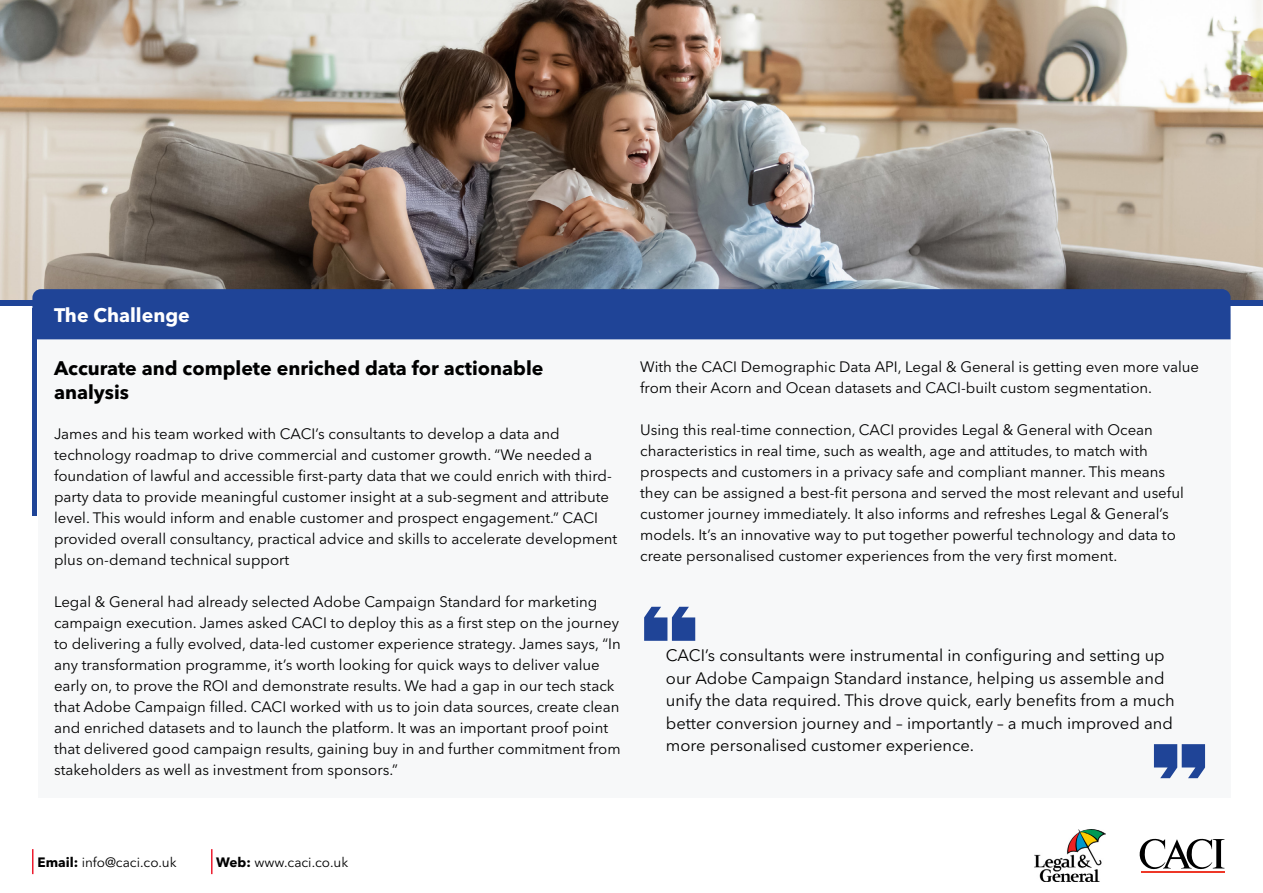
<style>
.page{position:relative;width:1263px;height:893px;background:#fff}
.page>*{position:absolute;margin:0;border:0;box-sizing:border-box;transform-origin:0 0}
.t1{font:700 19.5px/23.4px "Avenir Next LT Pro";color:#000}
.t2{font:700 19.5px "Avenir Next LT Pro";color:#fff}
.t3{font:16.5px/22.5px "Avenir Next LT Pro";color:#000}
.t4{font:15px/21px "Avenir Next LT Pro";color:#000}
.t5{font:13.5px "Avenir Next LT Pro";color:#000}
.s1{font-weight:700}
</style>
<div class="page">
<img style="left:0;top:0;width:1263px;height:300px">
<svg style="left:1139px;top:838px;width:85px;height:32px"></svg>
<hr style="left:1141px;top:871px;width:84px;height:2px;background:#ee3828">
<div style="left:38px;top:314px;width:1192px;height:484px;background:#f7f8f9"></div>
<div style="left:32px;top:289px;width:1198px;height:50px;background:#1f4497"></div>
<div style="left:32px;top:308px;width:5px;height:208px;background:#1f4497"></div>
<div style="left:0;top:300px;width:1263px;height:6px;background:#1f4497"></div>
<img style="left:1034px;top:829px;width:72px;height:53px">
<hr style="left:32px;top:849px;width:2px;height:25px;background:#ed1c2f">
<hr style="left:211px;top:849px;width:2px;height:25px;background:#ed1c2f">
<svg style="left:1154px;top:744px;width:51px;height:34px"></svg>
<svg style="left:644px;top:607px;width:51px;height:34px"></svg>
<h1 class="t2" style="left:54px;top:303px;width:137px">The Challenge</h1>
<h1 class="t1" style="left:54px;top:356px;width:491px">Accurate and complete enriched data for actionable analysis</h1>
<p class="t4" style="left:54px;top:424px;width:565px">James and his team worked with CACI’s consultants to develop a data and technology roadmap to drive commercial and customer growth. “We needed a foundation of lawful and accessible first-party data that we could enrich with third&shy;party data to provide meaningful customer insight at a sub-segment and attribute level. This would inform and enable customer and prospect engagement.” CACI provided overall consultancy, practical advice and skills to accelerate development plus on-demand technical support</p>
<p class="t4" style="left:54px;top:592px;width:568px">Legal &amp; General had already selected Adobe Campaign Standard for marketing campaign execution. James asked CACI to deploy this as a first step on the journey to delivering a fully evolved, data-led customer experience strategy. James says, “In any transformation programme, it’s worth looking for quick ways to deliver value early on, to prove the ROI and demonstrate results. We had a gap in our tech stack that Adobe Campaign filled. CACI worked with us to join data sources, create clean and enriched datasets and to launch the platform. It was an important proof point that delivered good campaign results, gaining buy in and further commitment from stakeholders as well as investment from sponsors.”</p>
<p class="t4" style="left:640px;top:356px;width:560px">With the CACI Demographic Data API, Legal &amp; General is getting even more value from their Acorn and Ocean datasets and CACI-built custom segmentation.</p>
<p class="t4" style="left:640px;top:419px;width:545px">Using this real-time connection, CACI provides Legal &amp; General with Ocean characteristics in real time, such as wealth, age and attitudes, to match with prospects and customers in a privacy safe and compliant manner. This means they can be assigned a best-fit persona and served the most relevant and useful customer journey immediately. It also informs and refreshes Legal &amp; General’s models. It’s an innovative way to put together powerful technology and data to create personalised customer experiences from the very first moment.</p>
<p class="t3" style="left:666px;top:644px;width:510px">CACI’s consultants were instrumental in configuring and setting up our Adobe Campaign Standard instance, helping us assemble and unify the data required. This drove quick, early benefits from a much better conversion journey and – importantly – a much improved and more personalised customer experience.</p>
<p class="t5" style="left:38px;top:854px;width:141px"><span class="s1">Email:</span> info@caci.co.uk</p>
<p class="t5" style="left:216px;top:854px;width:134px"><span class="s1">Web:</span> www.caci.co.uk</p>
</div>
